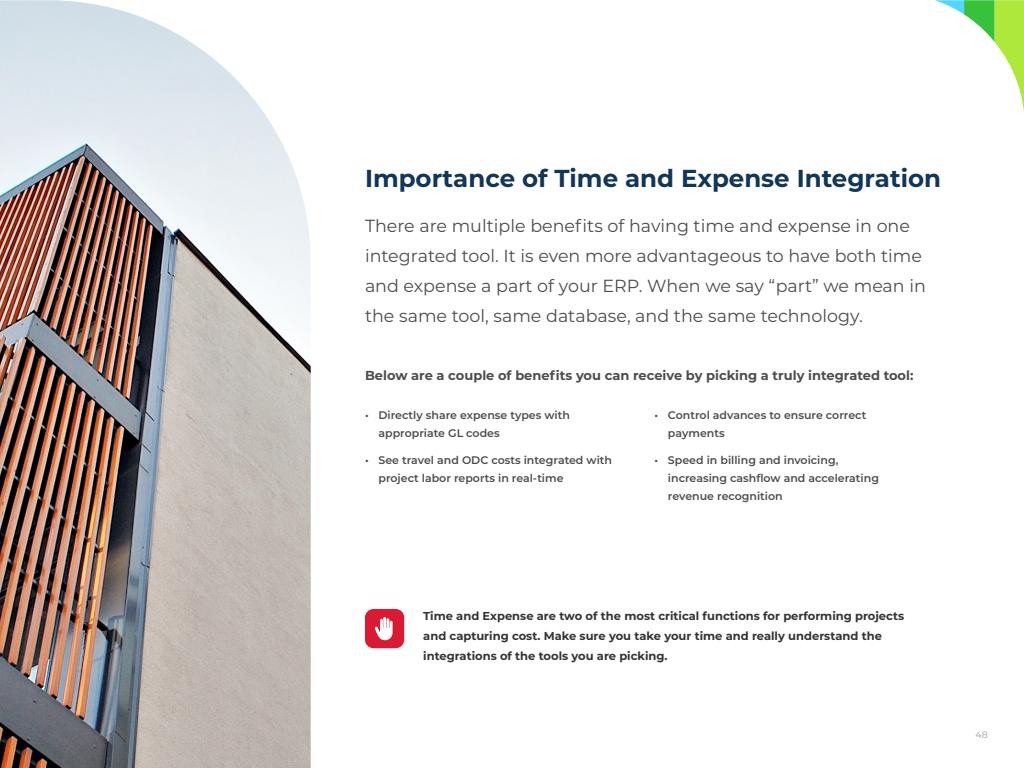
<style>
.page{position:relative;width:1024px;height:768px;background:#fff}
.page>*{position:absolute;margin:0;border:0;box-sizing:border-box;transform-origin:0 0}
.t1{font:700 24.5px "Montserrat";color:#10365a}
.t2{font:17.5px/30px "Montserrat";color:#4d4d4d}
.t3{font:700 13px "Montserrat";color:#4d4d4d}
.t4{font:700 11.5px/20px "Montserrat";color:#333}
.t5{font:600 11px/18px "Montserrat";color:#4d4d4d}
.t6{font:9.5px "Montserrat";color:#a1a1a1}
</style>
<div class="page">
<svg style="left:936px;top:0;width:88px;height:112px"></svg>
<img style="left:0;top:0;width:311px;height:768px">
<div style="left:365px;top:609px;width:39px;height:39px;background:#da1a32;border-radius:9px"></div>
<svg style="left:375px;top:617px;width:18px;height:23px"></svg>
<h1 class="t1" style="left:365px;top:161px;width:578px">Importance of Time and Expense Integration</h1>
<h2 class="t2" style="left:365px;top:210px;width:562px">There are multiple benefits of having time and expense in one integrated tool. It is even more advantageous to have both time and expense a part of your ERP. When we say “part” we mean in the same tool, same database, and the same technology.</h2>
<p class="t3" style="left:365px;top:366px;width:550px">Below are a couple of benefits you can receive by picking a truly integrated tool:</p>
<p class="t5" style="left:378px;top:406px;width:193px;text-indent:-13px">• Directly share expense types with appropriate GL codes</p>
<p class="t5" style="left:378px;top:451px;width:235px;text-indent:-13px">• See travel and ODC costs integrated with project labor reports in real-time</p>
<p class="t5" style="left:668px;top:406px;width:200px;text-indent:-13px">• Control advances to ensure correct payments</p>
<p class="t5" style="left:668px;top:451px;width:213px;text-indent:-13px">• Speed in billing and invoicing, increasing cashflow and accelerating revenue recognition</p>
<p class="t4" style="left:423px;top:605px;width:482px">Time and Expense are two of the most critical functions for performing projects and capturing cost. Make sure you take your time and really understand the integrations of the tools you are picking.</p>
<p class="t6" style="left:976px;top:728px;width:14px">48</p>
</div>
